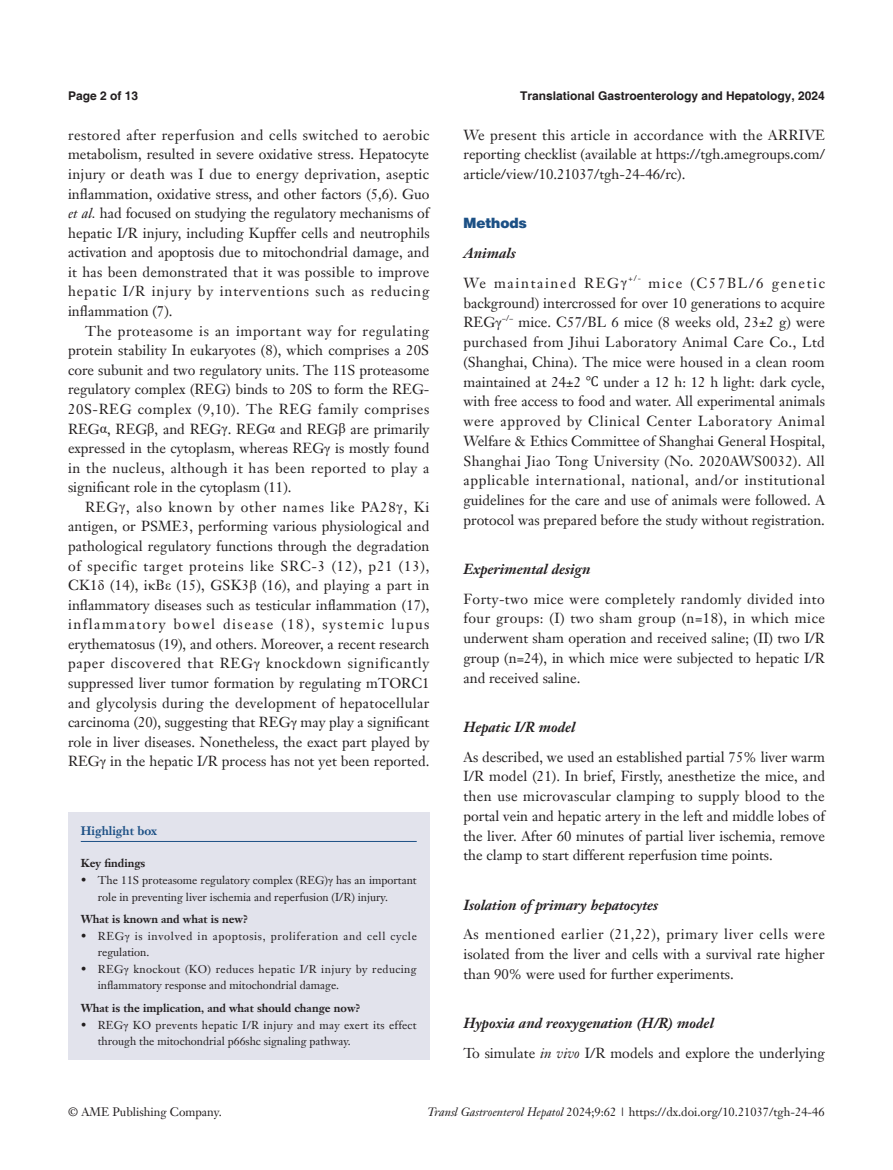
<style>
.page{position:relative;width:893px;height:1170px;background:#fff}
.page>*{position:absolute;margin:0;border:0;box-sizing:border-box;transform-origin:0 0}
.t1{font:14.25px/19.5px "Janson Text LT";color:#231f20;text-align:justify}
.t2{font:italic 700 14.25px "Janson Text LT";color:#231f20}
.t3{font:14.25px/29.7px "Janson Text LT";letter-spacing:.115em;color:#231f20}
.t4{font:900 14.25px "Helvetica";color:#1c5085}
.t5{font:12px "Janson Text LT";color:#231f20}
.t6{font:700 12px "Helvetica";color:#231f20}
.t7{font:700 12px "Janson Text LT";color:#1c5085}
.t8{font:11.25px/16.5px "Janson Text LT";color:#231f20}
.t9{font:700 11.25px "Janson Text LT";color:#231f20}
.t10{font:11.25px/16.5px "Janson Text LT";letter-spacing:.055em;color:#231f20}
.t11{font:8.25px "Janson Text LT";color:#231f20}
.s1{font-style:italic}
.s2{font-family:"Times New Roman"}
.s3{font-weight:700;font-style:italic}
.s4{font-family:"Cambria"}
</style>
<div class="page">
<div style="left:68px;top:812px;width:361px;height:247px;background:#e2e3ec"></div>
<hr style="left:81px;top:841px;width:336px;height:1px;background:#1c5085">
<p class="t6" style="left:68px;top:88px;width:72px">Page 2 of 13</p>
<p class="t6" style="left:520px;top:88px;width:306px">Translational Gastroenterology and Hepatology, 2024</p>
<p class="t1" style="left:68px;top:125px;width:363px">restored after reperfusion and cells switched to aerobic metabolism, resulted in severe oxidative stress. Hepatocyte injury or death was I due to energy deprivation, aseptic inflammation, oxidative stress, and other factors (5,6). Guo <span class="s1">et al.</span> had focused on studying the regulatory mechanisms of hepatic I/R injury, including Kupffer cells and neutrophils activation and apoptosis due to mitochondrial damage, and it has been demonstrated that it was possible to improve hepatic I/R injury by interventions such as reducing inflammation (7).</p>
<p class="t1" style="left:68px;top:321px;width:363px;text-indent:17px">The proteasome is an important way for regulating protein stability In eukaryotes (8), which comprises a 20S core subunit and two regulatory units. The 11S proteasome regulatory complex (REG) binds to 20S to form the REG-20S-REG complex (9,10). The REG family comprises REG<span class="s2">α</span>, REG<span class="s2">β</span>, and REG<span class="s2">γ</span>. REG<span class="s2">α</span> and REG<span class="s2">β</span> are primarily expressed in the cytoplasm, whereas REG<span class="s2">γ</span> is mostly found in the nucleus, although it has been reported to play a significant role in the cytoplasm (11).</p>
<p class="t1" style="left:68px;top:497px;width:363px;text-indent:17px">REG<span class="s2">γ</span>, also known by other names like PA28<span class="s2">γ</span>, Ki antigen, or PSME3, performing various physiological and pathological regulatory functions through the degradation of specific target proteins like SRC-3 (12), p21 (13), CK1<span class="s2">δ</span> (14), i<span class="s2">κ</span>B<span class="s2">ε</span> (15), GSK3<span class="s2">β</span> (16), and playing a part in inflammatory diseases such as testicular inflammation (17), inflammatory bowel disease (18), systemic lupus erythematosus (19), and others. Moreover, a recent research paper discovered that REG<span class="s2">γ</span> knockdown significantly suppressed liver tumor formation by regulating mTORC1 and glycolysis during the development of hepatocellular carcinoma (20), suggesting that REG<span class="s2">γ</span> may play a significant role in liver diseases. Nonetheless, the exact part played by REG<span class="s2">γ</span> in the hepatic I/R process has not yet been reported.</p>
<p class="t7" style="left:81px;top:823px;width:78px">Highlight box</p>
<p class="t9" style="left:81px;top:856px;width:66px">Key findings</p>
<p class="t8" style="left:98px;top:871px;width:320px;text-indent:-17px">• The 11S proteasome regulatory complex (REG)<span class="s2">γ</span> has an important role in preventing liver ischemia and reperfusion (I/R) injury.</p>
<p class="t9" style="left:81px;top:912px;width:169px">What is known and what is new?</p>
<p class="t10" style="left:98px;top:927px;width:321px;text-indent:-17px">• REG<span class="s2">γ</span> is involved in apoptosis, proliferation and cell cycle regulation.</p>
<p class="t8" style="left:98px;top:960px;width:320px;text-indent:-17px">• REG<span class="s2">γ</span> knockout (KO) reduces hepatic I/R injury by reducing inflammatory response and mitochondrial damage.</p>
<p class="t9" style="left:81px;top:1001px;width:281px">What is the implication, and what should change now?</p>
<p class="t8" style="left:98px;top:1016px;width:320px;text-indent:-17px">• REG<span class="s2">γ</span> KO prevents hepatic I/R injury and may exert its effect through the mitochondrial p66shc signaling pathway.</p>
<p class="t1" style="left:463px;top:125px;width:363px">We present this article in accordance with the ARRIVE reporting checklist (available at https://tgh.amegroups.com/ article/view/10.21037/tgh-24-46/rc).</p>
<p class="t4" style="left:463px;top:214px;width:65px">Methods</p>
<p class="t3" style="left:463px;top:238px;width:179px"><span class="s3">Animals<br></span>We maintained REG<span class="s2">γ</span><sup>+/-</sup></p>
<p class="t1" style="left:463px;top:273px;width:363px;text-indent:185px">mice (C57BL/6 genetic background) intercrossed for over 10 generations to acquire REG<span class="s2">γ</span></p>
<p class="t11" style="left:502px;top:312px;width:13px">−/−</p>
<p class="t1" style="left:463px;top:312px;width:363px;text-indent:55px">mice. C57/BL 6 mice (8 weeks old, 23±2 g) were purchased from Jihui Laboratory Animal Care Co., Ltd (Shanghai, China). The mice were housed in a clean room maintained at 24±2 <span class="s4">℃</span> under a 12 h: 12 h light: dark cycle, with free access to food and water. All experimental animals were approved by Clinical Center Laboratory Animal Welfare &amp; Ethics Committee of Shanghai General Hospital, Shanghai Jiao Tong University (No. 2020AWS0032). All applicable international, national, and/or institutional guidelines for the care and use of animals were followed. A protocol was prepared before the study without registration.</p>
<p class="t2" style="left:463px;top:560px;width:128px">Experimental design</p>
<p class="t1" style="left:463px;top:589px;width:363px">Forty-two mice were completely randomly divided into four groups: (I) two sham group (n=18), in which mice underwent sham operation and received saline; (II) two I/R group (n=24), in which mice were subjected to hepatic I/R and received saline.</p>
<p class="t2" style="left:463px;top:717px;width:113px">Hepatic I/R model</p>
<p class="t1" style="left:463px;top:746px;width:363px">As described, we used an established partial 75% liver warm I/R model (21). In brief, Firstly, anesthetize the mice, and then use microvascular clamping to supply blood to the portal vein and hepatic artery in the left and middle lobes of the liver. After 60 minutes of partial liver ischemia, remove the clamp to start different reperfusion time points.</p>
<p class="t2" style="left:463px;top:895px;width:196px">Isolation of primary hepatocytes</p>
<p class="t1" style="left:463px;top:924px;width:363px">As mentioned earlier (21,22), primary liver cells were isolated from the liver and cells with a survival rate higher than 90% were used for further experiments.</p>
<p class="t1" style="left:463px;top:1007px;width:363px;line-height:29.7px"><span class="s3">Hypoxia and reoxygenation (H/R) model<br></span>To simulate <span class="s1">in vivo</span> I/R models and explore the underlying</p>
<p class="t5" style="left:68px;top:1104px;width:155px">© AME Publishing Company.</p>
<p class="t5" style="left:428px;top:1104px;width:399px"><span class="s1">Transl Gastroenterol Hepatol</span> 2024;9:62 | https://dx.doi.org/10.21037/tgh-24-46</p>
</div>
